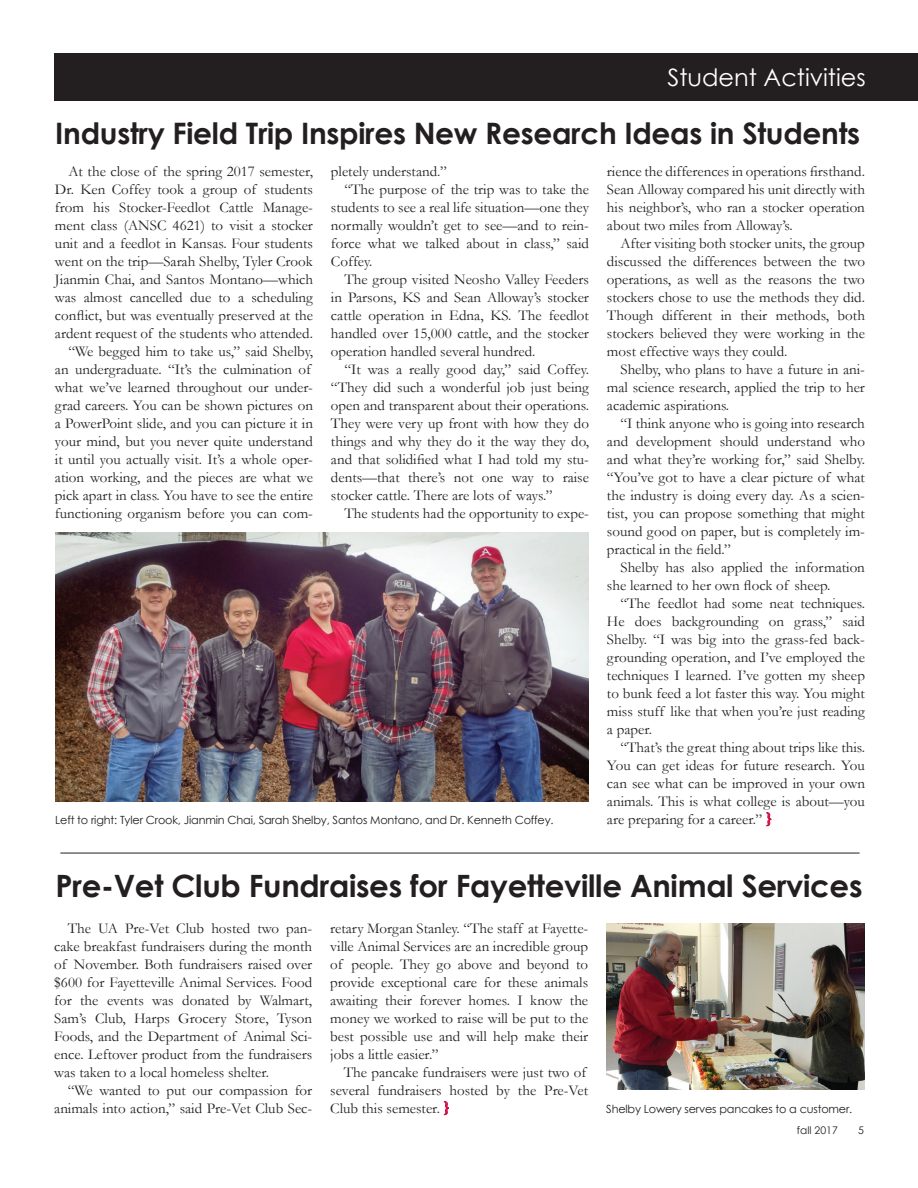
<style>
.page{position:relative;width:918px;height:1188px;background:#fff}
.page>*{position:absolute;margin:0;border:0;box-sizing:border-box;transform-origin:0 0}
.t1{font:700 30.75px "Century Gothic";letter-spacing:-.01em;color:#231f20}
.t2{font:700 29.55px "Century Gothic";letter-spacing:-.01em;color:#231f20}
.t3{font:24px "Century Gothic";color:#fff}
.t4{font:15px/18px "Garamond";color:#231f20;text-align:justify}
.t5{font:11.25px "Century Gothic";letter-spacing:-.015em;color:#231f20}
.t6{font:10.5px "Century Gothic";color:#231f20}
.s1{font-weight:700;color:#d20d44}
</style>
<div class="page">
<div style="left:54px;top:53px;width:864px;height:48px;background:#231f20"></div>
<hr style="left:60px;top:853px;width:800px;height:1px;background:#231f20">
<svg style="left:766px;top:812px;width:6px;height:15px"></svg>
<img style="left:55px;top:533px;width:534px;height:269px">
<svg style="left:444px;top:1101px;width:6px;height:14px"></svg>
<img style="left:607px;top:923px;width:257px;height:166px">
<h3 class="t3" style="left:667px;top:61px;width:200px">Student Activities</h3>
<h2 class="t2" style="left:55px;top:111px;width:806px">Industry Field Trip Inspires New Research Ideas in Students</h2>
<p class="t4" style="left:55px;top:162px;width:260px;text-align:right">At the close of the spring 2017 semester, Dr. Ken Coffey took a group of students from his Stocker-Feedlot Cattle Manage&shy;ment class (ANSC 4621) to visit a stocker unit and a feedlot in Kansas. Four students went on the trip—Sarah Shelby, Tyler Crook Jianmin Chai, and Santos Montano—which was almost cancelled due to a scheduling conflict, but was eventually preserved at the ardent request of the students who attended. “We begged him to take us,” said Shelby, an undergraduate. “It’s the culmination of what we’ve learned throughout our under&shy;grad careers. You can be shown pictures on a PowerPoint slide, and you can picture it in your mind, but you never quite understand it until you actually visit. It’s a whole oper&shy;ation working, and the pieces are what we pick apart in class. You have to see the entire functioning organism before you can com-</p>
<p class="t4" style="left:331px;top:162px;width:117px">pletely understand.”</p>
<p class="t4" style="left:607px;top:162px;width:260px">rience the differences in operations firsthand.<br>Sean Alloway compared his unit directly with his neighbor’s, who ran a stocker operation about two miles from Alloway’s.</p>
<p class="t4" style="left:607px;top:234px;width:260px;text-indent:14px">After visiting both stocker units, the group discussed the differences between the two operations, as well as the reasons the two stockers chose to use the methods they did.<br>Though different in their methods, both stockers believed they were working in the most effective ways they could.</p>
<p class="t4" style="left:607px;top:360px;width:259px;text-indent:14px">Shelby, who plans to have a future in ani&shy;mal science research, applied the trip to her academic aspirations.</p>
<p class="t4" style="left:607px;top:414px;width:260px;text-indent:14px">“I think anyone who is going into research and development should understand who and what they’re working for,” said Shelby. “You’ve got to have a clear picture of what the industry is doing every day. As a scien&shy;tist, you can propose something that might sound good on paper, but is completely im&shy;practical in the field.”</p>
<p class="t4" style="left:607px;top:558px;width:259px;text-indent:14px">Shelby has also applied the information she learned to her own flock of sheep.</p>
<p class="t4" style="left:607px;top:594px;width:260px;text-indent:14px">“The feedlot had some neat techniques.<br>He does backgrounding on grass,” said Shelby. “I was big into the grass-fed back&shy;grounding operation, and I’ve employed the techniques I learned. I’ve gotten my sheep to bunk feed a lot faster this way. You might miss stuff like that when you’re just reading a paper.</p>
<p class="t4" style="left:607px;top:738px;width:260px;text-indent:14px">“That’s the great thing about trips like this.<br>You can get ideas for future research. You can see what can be improved in your own animals. This is what college is about—you</p>
<p class="t4" style="left:344px;top:180px;width:246px">“The purpose of the trip was to take the</p>
<p class="t4" style="left:331px;top:198px;width:260px">students to see a real life situation—one they</p>
<p class="t4" style="left:331px;top:216px;width:260px">normally wouldn’t get to see—and to rein-</p>
<p class="t4" style="left:331px;top:234px;width:260px">force what we talked about in class,” said</p>
<p class="t4" style="left:331px;top:252px;width:43px">Coffey.</p>
<p class="t4" style="left:344px;top:270px;width:246px">The group visited Neosho Valley Feeders</p>
<p class="t4" style="left:331px;top:288px;width:259px">in Parsons, KS and Sean Alloway’s stocker</p>
<p class="t4" style="left:331px;top:306px;width:260px">cattle operation in Edna, KS. The feedlot</p>
<p class="t4" style="left:331px;top:324px;width:259px">handled over 15,000 cattle, and the stocker</p>
<p class="t4" style="left:331px;top:342px;width:206px">operation handled several hundred.</p>
<p class="t4" style="left:344px;top:360px;width:246px">“It was a really good day,” said Coffey.</p>
<p class="t4" style="left:331px;top:378px;width:259px">“They did such a wonderful job just being</p>
<p class="t4" style="left:331px;top:396px;width:259px">open and transparent about their operations.</p>
<p class="t4" style="left:331px;top:414px;width:260px">They were very up front with how they do</p>
<p class="t4" style="left:331px;top:432px;width:259px">things and why they do it the way they do,</p>
<p class="t4" style="left:331px;top:450px;width:259px">and that solidified what I had told my stu-</p>
<p class="t4" style="left:331px;top:468px;width:260px">dents—that there’s not one way to raise</p>
<p class="t4" style="left:331px;top:486px;width:223px">stocker cattle. There are lots of ways.”</p>
<p class="t4" style="left:344px;top:504px;width:246px">The students had the opportunity to expe-</p>
<p class="t5" style="left:55px;top:812px;width:500px">Left to right: Tyler Crook, Jianmin Chai, Sarah Shelby, Santos Montano, and Dr. Kenneth Coffey.</p>
<p class="t4" style="left:607px;top:810px;width:167px">are preparing for a career.” <span class="s1">}</span></p>
<h1 class="t1" style="left:55px;top:863px;width:809px">Pre-Vet Club Fundraises for Fayetteville Animal Services</h1>
<p class="t4" style="left:54px;top:919px;width:260px;text-indent:13px">The UA Pre-Vet Club hosted two pan&shy;cake breakfast fundraisers during the month of November. Both fundraisers raised over $600 for Fayetteville Animal Services. Food for the events was donated by Walmart, Sam’s Club, Harps Grocery Store, Tyson Foods, and the Department of Animal Sci&shy;ence. Leftover product from the fundraisers was taken to a local homeless shelter.</p>
<p class="t4" style="left:54px;top:1081px;width:260px;text-align:right">“We wanted to put our compassion for animals into action,” said Pre-Vet Club Sec-</p>
<p class="t4" style="left:330px;top:919px;width:260px">retary Morgan Stanley. “The staff at Fayette&shy;ville Animal Services are an incredible group of people. They go above and beyond to provide exceptional care for these animals awaiting their forever homes. I know the money we worked to raise will be put to the best possible use and will help make their jobs a little easier.”</p>
<p class="t4" style="left:330px;top:1063px;width:260px;text-align:left;text-indent:14px">The pancake fundraisers were just two of several fundraisers hosted by the Pre-Vet<br>Club this semester. <span class="s1">}</span></p>
<p class="t5" style="left:606px;top:1101px;width:248px">Shelby Lowery serves pancakes to a customer.</p>
<p class="t6" style="left:797px;top:1123px;width:42px">fall 2017</p>
<p class="t6" style="left:858px;top:1123px;width:7px">5</p>
</div>
